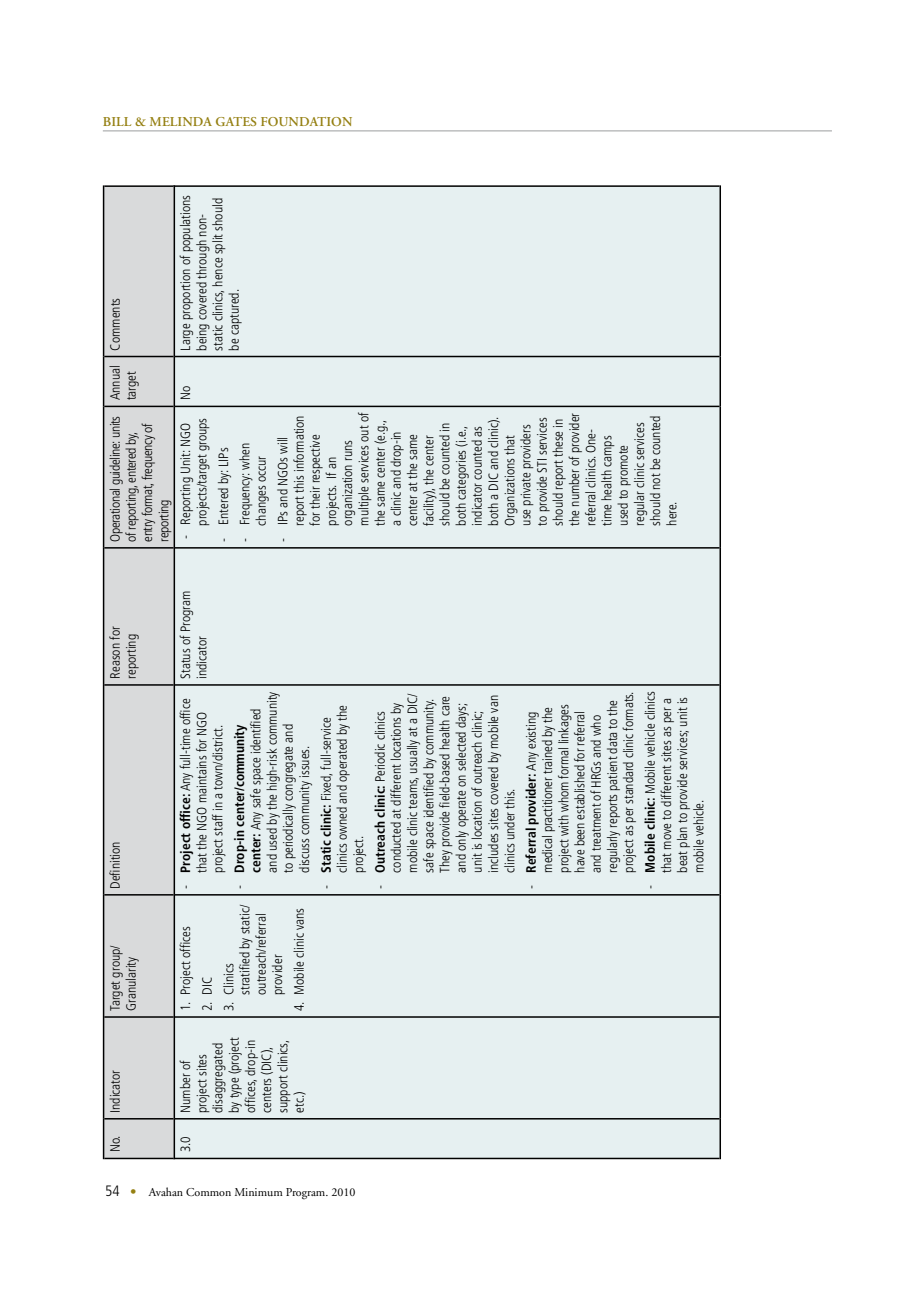
<style>
.page{position:relative;width:913px;height:1313px;background:#fff}
.page>*{position:absolute;margin:0;border:0;box-sizing:border-box;transform-origin:0 0}
.t1{font:300 condensed 13.5px/16.2px "Frutiger";color:#000}
.t2{font:300 condensed 13.5px/16.2px "Frutiger";letter-spacing:-.025em;color:#000}
.t3{font:600 13.5px "Adobe Garamond";letter-spacing:.005em;color:#958012}
.t4{font:12px "Adobe Garamond";color:#000}
.s1{font-weight:700}
.s2{font-family:"Frutiger";font-weight:300;font-stretch:condensed;font-size:15px}
.s3{font-size:16.5px;color:#958012}
</style>
<div class="page">
<div style="left:175px;top:187px;width:544px;height:970px;background:#e6f0f1"></div>
<hr style="left:175px;top:1157px;width:544px;height:2px;background:#000">
<hr style="left:175px;top:1117px;width:544px;height:2px;background:#000">
<hr style="left:175px;top:1016px;width:544px;height:1px;background:#000">
<hr style="left:175px;top:894px;width:544px;height:1px;background:#000">
<hr style="left:175px;top:684px;width:544px;height:1px;background:#000">
<hr style="left:175px;top:547px;width:544px;height:1px;background:#000">
<hr style="left:175px;top:405px;width:544px;height:2px;background:#000">
<hr style="left:175px;top:356px;width:544px;height:1px;background:#000">
<hr style="left:175px;top:185px;width:544px;height:2px;background:#000">
<hr style="left:719px;top:1118px;width:2px;height:41px;background:#000">
<hr style="left:719px;top:1016px;width:2px;height:102px;background:#000">
<hr style="left:719px;top:894px;width:2px;height:122px;background:#000">
<hr style="left:719px;top:685px;width:2px;height:209px;background:#000">
<hr style="left:719px;top:548px;width:2px;height:137px;background:#000">
<hr style="left:719px;top:406px;width:2px;height:142px;background:#000">
<hr style="left:719px;top:356px;width:2px;height:50px;background:#000">
<hr style="left:719px;top:185px;width:2px;height:171px;background:#000">
<div style="left:104px;top:187px;width:70px;height:970px;background:#d9dadb"></div>
<hr style="left:103px;top:1118px;width:1px;height:41px;background:#000">
<hr style="left:104px;top:1157px;width:70px;height:2px;background:#000">
<hr style="left:103px;top:1016px;width:1px;height:102px;background:#000">
<hr style="left:104px;top:1117px;width:70px;height:2px;background:#000">
<hr style="left:103px;top:894px;width:1px;height:122px;background:#000">
<hr style="left:104px;top:1016px;width:70px;height:1px;background:#000">
<hr style="left:103px;top:685px;width:1px;height:209px;background:#000">
<hr style="left:104px;top:894px;width:70px;height:1px;background:#000">
<hr style="left:103px;top:548px;width:1px;height:137px;background:#000">
<hr style="left:104px;top:684px;width:70px;height:1px;background:#000">
<hr style="left:103px;top:406px;width:1px;height:142px;background:#000">
<hr style="left:104px;top:547px;width:70px;height:1px;background:#000">
<hr style="left:103px;top:356px;width:1px;height:50px;background:#000">
<hr style="left:104px;top:405px;width:70px;height:2px;background:#000">
<hr style="left:103px;top:185px;width:1px;height:171px;background:#000">
<hr style="left:104px;top:356px;width:70px;height:1px;background:#000">
<hr style="left:104px;top:185px;width:70px;height:2px;background:#000">
<hr style="left:174px;top:1118px;width:1px;height:41px;background:#000">
<hr style="left:174px;top:1016px;width:1px;height:102px;background:#000">
<hr style="left:174px;top:894px;width:1px;height:122px;background:#000">
<hr style="left:174px;top:685px;width:1px;height:209px;background:#000">
<hr style="left:174px;top:548px;width:1px;height:137px;background:#000">
<hr style="left:174px;top:406px;width:1px;height:142px;background:#000">
<hr style="left:174px;top:356px;width:1px;height:50px;background:#000">
<hr style="left:174px;top:185px;width:1px;height:171px;background:#000">
<hr style="left:103px;top:130px;width:729px;height:1px;background:#9c9d9f">
<p class="t3" style="left:103px;top:114px;width:251px">BILL &amp; MELINDA GATES FOUNDATION</p>
<p class="t1" style="left:107px;top:350px;width:54px;rotate:-90deg">Comments</p>
<p class="t1" style="left:107px;top:400px;width:37px;rotate:-90deg">Annual target</p>
<p class="t2" style="left:107px;top:542px;width:127px;rotate:-90deg">Operational guideline: units of reporting, entered by, entry format, frequency of reporting</p>
<p class="t1" style="left:178px;top:350px;width:157px;rotate:-90deg">Large proportion of populations being covered through non&shy;static clinics, hence split should be captured.</p>
<p class="t1" style="left:178px;top:400px;width:16px;rotate:-90deg">No</p>
<p class="t1" style="left:178px;top:525px;width:109px;text-indent:-13px;rotate:-90deg">- Reporting Unit: NGO projects/target groups</p>
<p class="t1" style="left:215px;top:542px;width:96px;rotate:-90deg">- Entered by: LIPs</p>
<p class="t1" style="left:237px;top:542px;width:100px;text-align:center;rotate:-90deg">- Frequency: when changes occur</p>
<p class="t1" style="left:275px;top:525px;width:115px;text-indent:-16px;rotate:-90deg">- IPs and NGOs will report this information for their respective projects. If an organization runs multiple services out of the same center (e.g., a clinic and drop-in center at the same facility), the center should be counted in both categories (i.e., indicator counted as both a DIC and clinic).<br>Organizations that<br>use private providers to provide STI services should report these in the number of provider referral clinics. One&shy;time health camps used to promote regular clinic services should not be counted here.</p>
<p class="t1" style="left:107px;top:679px;width:54px;rotate:-90deg">Reason for reporting</p>
<p class="t1" style="left:107px;top:888px;width:49px;rotate:-90deg">Definition</p>
<p class="t1" style="left:107px;top:1010px;width:67px;rotate:-90deg">Target group/<br>Granularity</p>
<p class="t1" style="left:107px;top:1152px;width:84px;rotate:-90deg">No. Indicator</p>
<p class="t1" style="left:178px;top:679px;width:89px;rotate:-90deg">Status of Program indicator</p>
<p class="t1" style="left:178px;top:872px;width:175px;text-indent:-16px;rotate:-90deg">- <span class="s1">Project office:</span> Any full-time office that the NGO maintains for NGO project staff in a town/district.</p>
<p class="t1" style="left:232px;top:872px;width:182px;text-indent:-16px;rotate:-90deg">- <span class="s1">Drop-in center/community center:</span> Any safe space identified and used by the high-risk community to periodically congregate and discuss community issues.</p>
<p class="t1" style="left:178px;top:1010px;width:86px;rotate:-90deg">1. Project offices</p>
<p class="t1" style="left:199px;top:1010px;width:35px;rotate:-90deg">2. DIC</p>
<p class="t1" style="left:221px;top:994px;width:91px;text-indent:-16px;rotate:-90deg">3. Clinics<br>stratified by static/ outreach/referral provider</p>
<p class="t1" style="left:291px;top:1010px;width:104px;rotate:-90deg">4. Mobile clinic vans</p>
<p class="t1" style="left:318px;top:872px;width:169px;text-indent:-16px;rotate:-90deg">- <span class="s1">Static clinic:</span> fixed, full-service clinics owned and operated by the project.</p>
<p class="t1" style="left:372px;top:872px;width:181px;text-indent:-16px;rotate:-90deg">- <span class="s1">Outreach clinic:</span> periodic clinics conducted at different locations by mobile clinic teams, usually at a DIC/ safe space identified by community.<br>They provide field-based health care and only operate on selected days; unit is location of outreach clinic; includes sites covered by mobile van clinics under this.</p>
<p class="t1" style="left:523px;top:872px;width:183px;text-indent:-16px;rotate:-90deg">- <span class="s1">Referral provider:</span> Any existing medical practitioner trained by the project with whom formal linkages have been established for referral and treatment of HRGs and who regularly reports patient data to the project as per standard clinic formats.</p>
<p class="t1" style="left:642px;top:872px;width:183px;text-indent:-16px;rotate:-90deg">- <span class="s1">Mobile clinic:</span> Mobile vehicle clinics that move to different sites as per a beat plan to provide services; unit is mobile vehicle.</p>
<p class="t1" style="left:178px;top:1112px;width:77px;rotate:-90deg">Number of project sites disaggregated by type (project offices, drop-in centers (DIC), support clinics, etc.)</p>
<p class="t1" style="left:178px;top:1152px;width:18px;rotate:-90deg">3.0</p>
<p class="t4" style="left:105px;top:1185px;width:252px"><span class="s2">54</span> <span class="s3">•</span> Avahan Common Minimum Program. 2010</p>
</div>
